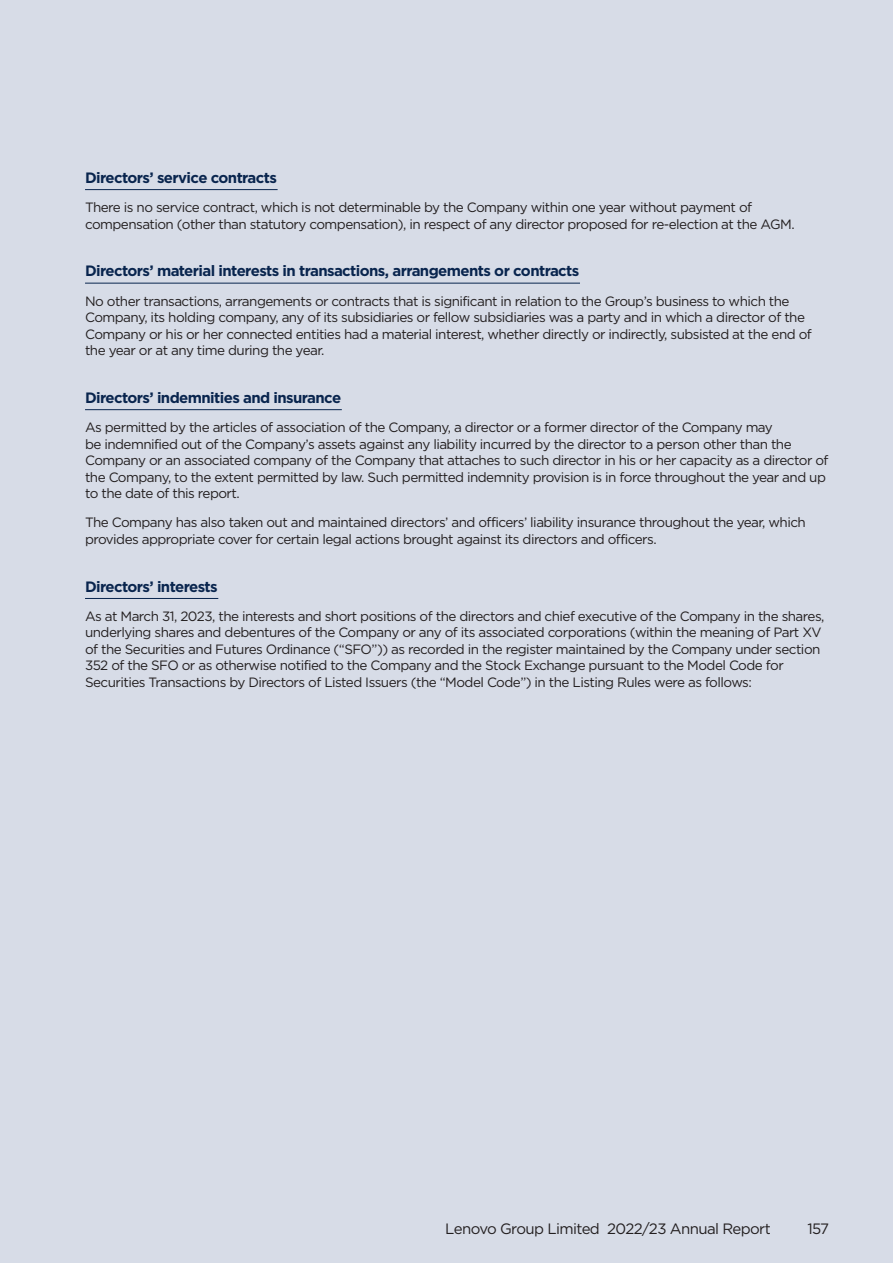
<style>
.page{position:relative;width:893px;height:1263px;background:#d7dce7}
.page>*{position:absolute;margin:0;border:0;box-sizing:border-box;transform-origin:0 0}
.t1{font:700 15px "Gotham";letter-spacing:-.04em;color:#09254e}
.t2{font:15px "Gotham";letter-spacing:-.04em;color:#231f20}
.t3{font:13.5px/16.5px "Gotham";letter-spacing:-.04em;color:#231f20}
</style>
<div class="page">
<hr style="left:85px;top:189px;width:193px;height:1px;background:#09254e">
<hr style="left:85px;top:283px;width:495px;height:1px;background:#09254e">
<hr style="left:85px;top:409px;width:257px;height:1px;background:#09254e">
<hr style="left:85px;top:598px;width:133px;height:1px;background:#09254e">
<p class="t1" style="left:85px;top:168px;width:193px">Directors’ service contracts</p>
<p class="t3" style="left:85px;top:199px;width:711px">There is no service contract, which is not determinable by the Company within one year without payment of compensation (other than statutory compensation), in respect of any director proposed for re-election at the AGM.</p>
<p class="t1" style="left:85px;top:261px;width:496px">Directors’ material interests in transactions, arrangements or contracts</p>
<p class="t3" style="left:85px;top:292px;width:728px">No other transactions, arrangements or contracts that is significant in relation to the Group’s business to which the Company, its holding company, any of its subsidiaries or fellow subsidiaries was a party and in which a director of the Company or his or her connected entities had a material interest, whether directly or indirectly, subsisted at the end of the year or at any time during the year.</p>
<p class="t1" style="left:85px;top:388px;width:258px">Directors’ indemnities and insurance</p>
<p class="t3" style="left:85px;top:419px;width:745px">As permitted by the articles of association of the Company, a director or a former director of the Company may<br>be indemnified out of the Company’s assets against any liability incurred by the director to a person other than the Company or an associated company of the Company that attaches to such director in his or her capacity as a director of the Company, to the extent permitted by law. Such permitted indemnity provision is in force throughout the year and up to the date of this report.</p>
<p class="t3" style="left:85px;top:514px;width:722px">The Company has also taken out and maintained directors’ and officers’ liability insurance throughout the year, which provides appropriate cover for certain legal actions brought against its directors and officers.</p>
<p class="t1" style="left:85px;top:576px;width:134px">Directors’ interests</p>
<p class="t3" style="left:85px;top:608px;width:741px">As at March 31, 2023, the interests and short positions of the directors and chief executive of the Company in the shares, underlying shares and debentures of the Company or any of its associated corporations (within the meaning of Part XV of the Securities and Futures Ordinance (“SFO”)) as recorded in the register maintained by the Company under section 352 of the SFO or as otherwise notified to the Company and the Stock Exchange pursuant to the Model Code for Securities Transactions by Directors of Listed Issuers (the “Model Code”) in the Listing Rules were as follows:</p>
<p class="t2" style="left:445px;top:1219px;width:327px">Lenovo Group Limited 2022/23 Annual Report</p>
<p class="t2" style="left:807px;top:1219px;width:23px">157</p>
</div>
